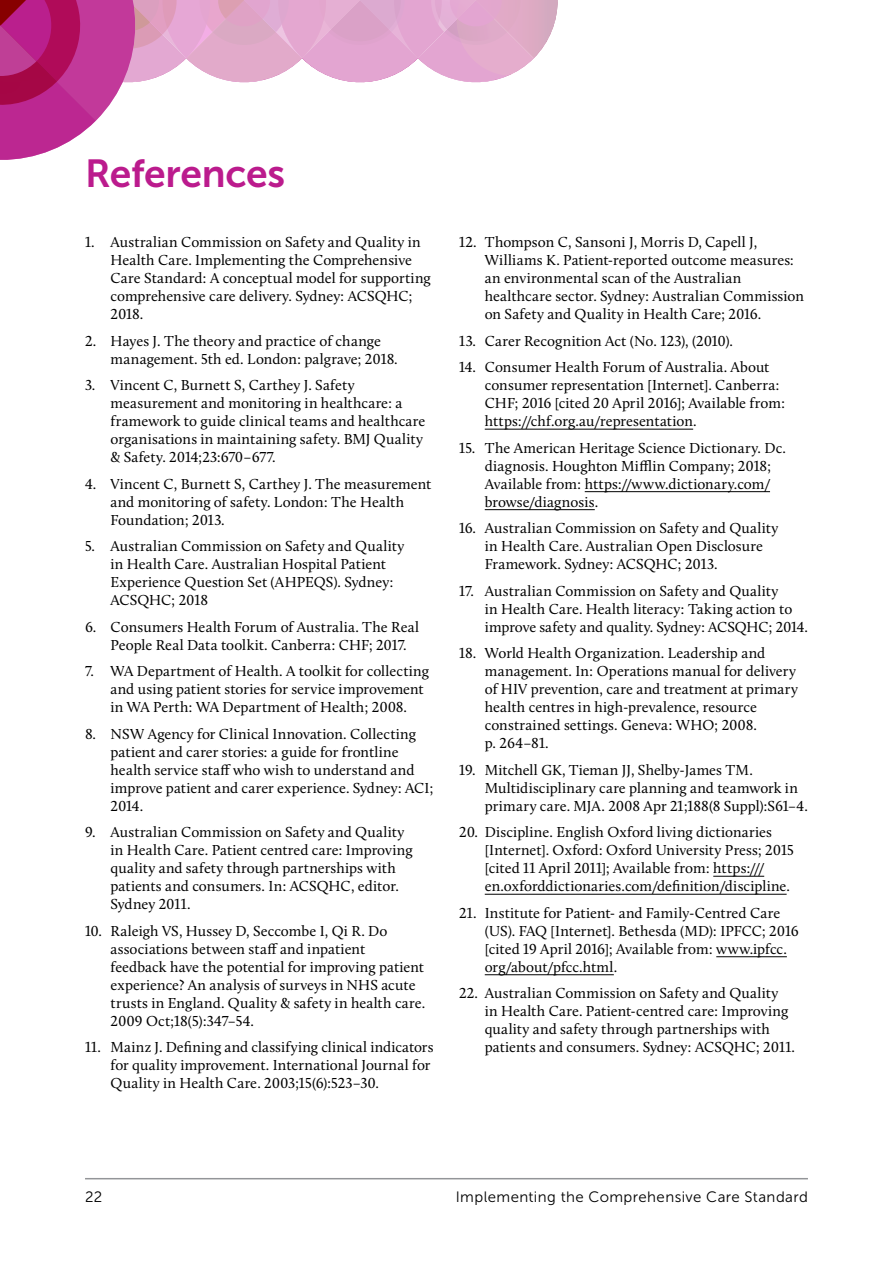
<style>
.page{position:relative;width:893px;height:1263px;background:#fff}
.page>*{position:absolute;margin:0;border:0;box-sizing:border-box;transform-origin:0 0}
.Heading_1{font:39px "Museo Sans 700";letter-spacing:-.01em;color:#bb1b8d}
.References{font:15px/18px "Calluna";letter-spacing:.005em;color:#000}
.t1{font:15px "Museo Sans 300";letter-spacing:.03em;color:#000}
</style>
<div class="page">
<hr style="left:85px;top:1178px;width:723px;height:1px;background:#939598">
<hr style="left:485px;top:429px;width:208px;height:1px;background:#000">
<hr style="left:585px;top:491px;width:185px;height:1px;background:#000">
<hr style="left:485px;top:509px;width:110px;height:1px;background:#000">
<hr style="left:713px;top:876px;width:51px;height:1px;background:#000">
<hr style="left:485px;top:894px;width:302px;height:1px;background:#000">
<hr style="left:716px;top:956px;width:71px;height:1px;background:#000">
<hr style="left:485px;top:974px;width:129px;height:1px;background:#000">
<svg style="left:0;top:0;width:558px;height:160px"></svg>
<h1 class="Heading_1" style="left:85px;top:151px;width:202px">References</h1>
<p class="References" style="left:111px;top:233px;width:322px;text-indent:-26px">1. Australian Commission on Safety and Quality in Health Care. Implementing the Comprehensive Care Standard: A conceptual model for supporting comprehensive care delivery. Sydney: ACSQHC; 2018.</p>
<p class="References" style="left:111px;top:331px;width:289px;text-indent:-26px">2. Hayes J. The theory and practice of change management. 5th ed. London: palgrave; 2018.</p>
<p class="References" style="left:111px;top:376px;width:316px;text-indent:-26px">3. Vincent C, Burnett S, Carthey J. Safety measurement and monitoring in healthcare: a framework to guide clinical teams and healthcare organisations in maintaining safety. BMJ Quality &amp; Safety. 2014;23:670–677.</p>
<p class="References" style="left:111px;top:474px;width:322px;text-indent:-26px">4. Vincent C, Burnett S, Carthey J. The measurement and monitoring of safety. London: The Health<br>Foundation; 2013.</p>
<p class="References" style="left:111px;top:537px;width:295px;text-indent:-26px">5. Australian Commission on Safety and Quality in Health Care. Australian Hospital Patient Experience Question Set (AHPEQS). Sydney:<br>ACSQHC; 2018</p>
<p class="References" style="left:111px;top:617px;width:310px;text-indent:-26px">6. Consumers Health Forum of Australia. The Real<br>People Real Data toolkit. Canberra: CHF; 2017.</p>
<p class="References" style="left:111px;top:662px;width:320px;text-indent:-26px">7. WA Department of Health. A toolkit for collecting and using patient stories for service improvement in WA Perth: WA Department of Health; 2008.</p>
<p class="References" style="left:111px;top:724px;width:324px;text-indent:-26px">8. NSW Agency for Clinical Innovation. Collecting patient and carer stories: a guide for frontline health service staff who wish to understand and improve patient and carer experience. Sydney: ACI; 2014.</p>
<p class="References" style="left:111px;top:823px;width:304px;text-indent:-26px">9. Australian Commission on Safety and Quality in Health Care. Patient centred care: Improving quality and safety through partnerships with patients and consumers. In: ACSQHC, editor.<br>Sydney 2011.</p>
<p class="References" style="left:111px;top:921px;width:316px;text-indent:-26px">10. Raleigh VS, Hussey D, Seccombe I, Qi R. Do associations between staff and inpatient<br>feedback have the potential for improving patient experience? An analysis of surveys in NHS acute trusts in England. Quality &amp; safety in health care.<br>2009 Oct;18(5):347–54.</p>
<p class="References" style="left:111px;top:1038px;width:324px;text-indent:-26px">11. Mainz J. Defining and classifying clinical indicators for quality improvement. International Journal for<br>Quality in Health Care. 2003;15(6):523–30.</p>
<p class="References" style="left:485px;top:233px;width:321px;text-indent:-26px">12. Thompson C, Sansoni J, Morris D, Capell J, Williams K. Patient-reported outcome measures: an environmental scan of the Australian healthcare sector. Sydney: Australian Commission on Safety and Quality in Health Care; 2016.</p>
<p class="References" style="left:459px;top:331px;width:275px">13. Carer Recognition Act (No. 123), (2010).</p>
<p class="References" style="left:485px;top:358px;width:302px;text-indent:-26px">14. Consumer Health Forum of Australia. About consumer representation [Internet]. Canberra:<br>CHF; 2016 [cited 20 April 2016]; Available from: https://chf.org.au/representation.</p>
<p class="References" style="left:485px;top:438px;width:303px;text-indent:-26px">15. The American Heritage Science Dictionary. Dc. diagnosis. Houghton Mifflin Company; 2018; Available from: https://www.dictionary.com/ browse/diagnosis.</p>
<p class="References" style="left:485px;top:519px;width:295px;text-indent:-26px">16. Australian Commission on Safety and Quality in Health Care. Australian Open Disclosure<br>Framework. Sydney: ACSQHC; 2013.</p>
<p class="References" style="left:485px;top:581px;width:325px;text-indent:-26px">17. Australian Commission on Safety and Quality<br>in Health Care. Health literacy: Taking action to improve safety and quality. Sydney: ACSQHC; 2014.</p>
<p class="References" style="left:485px;top:644px;width:315px;text-indent:-26px">18. World Health Organization. Leadership and management. In: Operations manual for delivery of HIV prevention, care and treatment at primary health centres in high-prevalence, resource constrained settings. Geneva: WHO; 2008.<br>p. 264–81.</p>
<p class="References" style="left:485px;top:760px;width:325px;text-indent:-26px">19. Mitchell GK, Tieman JJ, Shelby-James TM.<br>Multidisciplinary care planning and teamwork in primary care. MJA. 2008 Apr 21;188(8 Suppl):S61–4.</p>
<p class="References" style="left:485px;top:823px;width:311px;text-indent:-26px">20. Discipline. English Oxford living dictionaries [Internet]. Oxford: Oxford University Press; 2015 [cited 11 April 2011]; Available from: https:/// en.oxforddictionaries.com/definition/discipline.</p>
<p class="References" style="left:485px;top:903px;width:315px;text-indent:-26px">21. Institute for Patient- and Family-Centred Care (US). FAQ [Internet]. Bethesda (MD): IPFCC; 2016 [cited 19 April 2016]; Available from: www.ipfcc. org/about/pfcc.html.</p>
<p class="References" style="left:485px;top:984px;width:312px;text-indent:-26px">22. Australian Commission on Safety and Quality in Health Care. Patient-centred care: Improving quality and safety through partnerships with patients and consumers. Sydney: ACSQHC; 2011.</p>
<p class="t1" style="left:85px;top:1189px;width:19px">22</p>
<p class="t1" style="left:456px;top:1189px;width:354px">Implementing the Comprehensive Care Standard</p>
</div>
